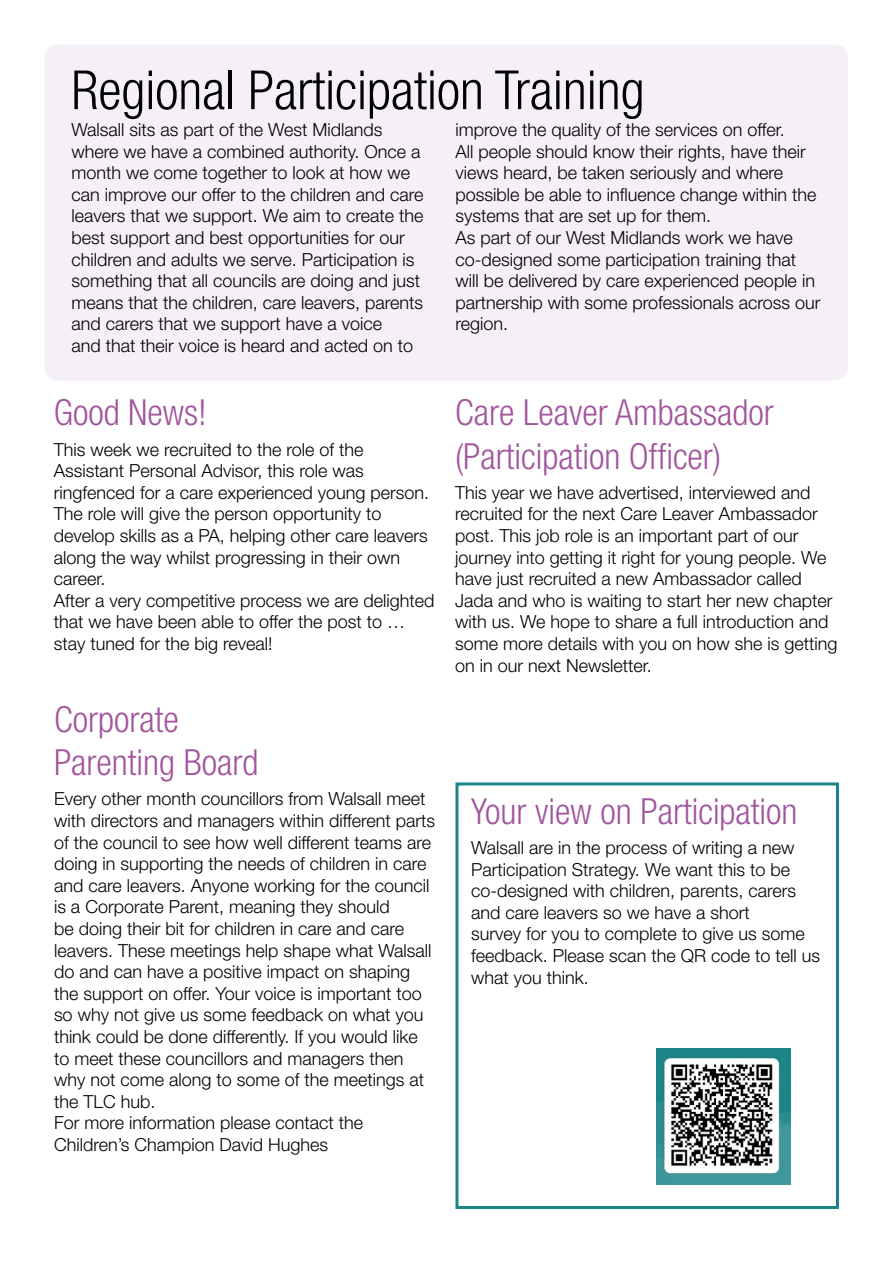
<style>
.page{position:relative;width:893px;height:1263px;background:#fff}
.page>*{position:absolute;margin:0;border:0;box-sizing:border-box;transform-origin:0 0}
.Heading_level_1_-_Black{font:300 condensed 54px "Helvetica Neue LT Std";color:#000}
.Heading_level_2_-_Purple{font:300 condensed 36px/43.2px "Helvetica Neue LT Std";color:#a2559d}
.Body_Text{font:300 18px/21.6px "Helvetica Neue LT Std";color:#000}
</style>
<div class="page">
<div style="left:45px;top:45px;width:803px;height:336px;background:#f5eff7;border-radius:13px"></div>
<div style="left:455px;top:782px;width:384px;height:427px;border:3px solid #1c8589"></div>
<img style="left:656px;top:1049px;width:134px;height:135px">
<h1 class="Heading_level_1_-_Black" style="left:71px;top:59px;width:575px">Regional Participation Training</h1>
<p class="Body_Text" style="left:71px;top:118px;width:354px">Walsall sits as part of the West Midlands where we have a combined authority. Once a month we come together to look at how we can improve our offer to the children and care leavers that we support. We aim to create the best support and best opportunities for our children and adults we serve. Participation is something that all councils are doing and just means that the children, care leavers, parents and carers that we support have a voice<br>and that their voice is heard and acted on to</p>
<p class="Body_Text" style="left:455px;top:118px;width:363px">improve the quality of the services on offer.<br>All people should know their rights, have their views heard, be taken seriously and where possible be able to influence change within the systems that are set up for them.</p>
<p class="Body_Text" style="left:455px;top:226px;width:367px">As part of our West Midlands work we have co-designed some participation training that will be delivered by care experienced people in partnership with some professionals across our region.</p>
<h1 class="Heading_level_2_-_Purple" style="left:54px;top:391px;width:155px">Good News!</h1>
<p class="Body_Text" style="left:54px;top:438px;width:377px">This week we recruited to the role of the Assistant Personal Advisor, this role was ringfenced for a care experienced young person.<br>The role will give the person opportunity to develop skills as a PA, helping other care leavers along the way whilst progressing in their own career.</p>
<p class="Body_Text" style="left:54px;top:589px;width:382px">After a very competitive process we are delighted that we have been able to offer the post to … stay tuned for the big reveal!</p>
<h1 class="Heading_level_2_-_Purple" style="left:54px;top:697px;width:206px">Corporate<br>Parenting Board</h1>
<p class="Body_Text" style="left:54px;top:788px;width:383px">Every other month councillors from Walsall meet with directors and managers within different parts of the council to see how well different teams are doing in supporting the needs of children in care and care leavers. Anyone working for the council is a Corporate Parent, meaning they should<br>be doing their bit for children in care and care leavers. These meetings help shape what Walsall do and can have a positive impact on shaping the support on offer. Your voice is important too so why not give us some feedback on what you think could be done differently. If you would like to meet these councillors and managers then why not come along to some of the meetings at the TLC hub.</p>
<p class="Body_Text" style="left:54px;top:1112px;width:311px">For more information please contact the<br>Children’s Champion David Hughes</p>
<h1 class="Heading_level_2_-_Purple" style="left:455px;top:391px;width:320px">Care Leaver Ambassador (Participation Officer)</h1>
<p class="Body_Text" style="left:455px;top:481px;width:384px">This year we have advertised, interviewed and recruited for the next Care Leaver Ambassador post. This job role is an important part of our journey into getting it right for young people. We have just recruited a new Ambassador called Jada and who is waiting to start her new chapter with us. We hope to share a full introduction and some more details with you on how she is getting on in our next Newsletter.</p>
<h1 class="Heading_level_2_-_Purple" style="left:471px;top:789px;width:328px">Your view on Participation</h1>
<p class="Body_Text" style="left:471px;top:836px;width:350px">Walsall are in the process of writing a new Participation Strategy. We want this to be co-designed with children, parents, carers and care leavers so we have a short<br>survey for you to complete to give us some feedback. Please scan the QR code to tell us what you think.</p>
</div>
